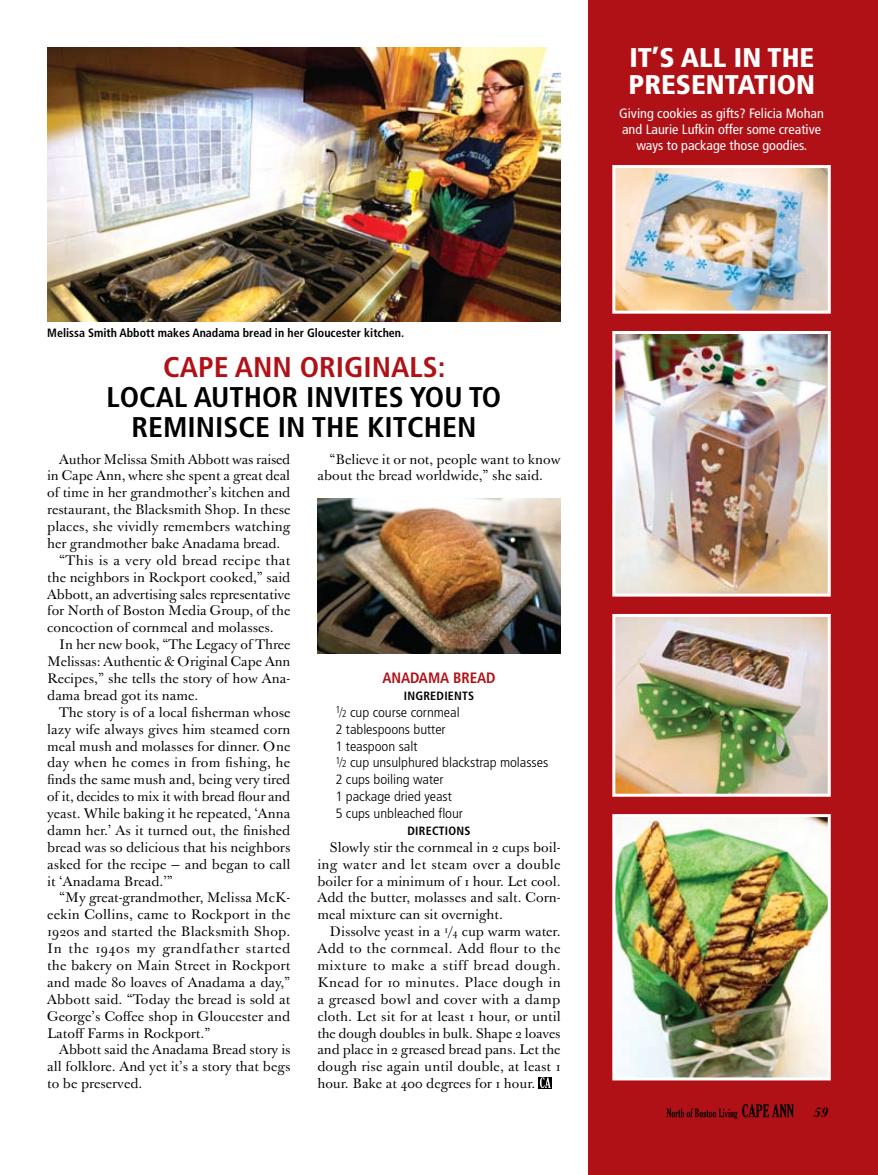
<style>
.page{position:relative;width:878px;height:1175px;background:#fff}
.page>*{position:absolute;margin:0;border:0;box-sizing:border-box;transform-origin:0 0}
.t1{font:700 condensed 28.5px "Frutiger LT Std";color:#000;scale:1.05 1}
.t2{font:700 condensed 28.5px "Frutiger LT Std";color:#b01116;scale:1.05 1}
.t3{font:900 condensed 27px/27px "Frutiger LT Std";color:#fff;scale:1.05 1}
.t4{font:700 condensed 15px "Frutiger LT Std";letter-spacing:-.005em;color:#b01116}
.t5{font:13.5px/16.8px "J Baskerville";color:#000;text-align:justify}
.t6{font:300 condensed 13.5px/16.8px "Frutiger LT Std";letter-spacing:-.005em;color:#000;scale:.75 1}
.t7{font:condensed 13.5px/15.8px "Frutiger LT Std";color:#fff;text-align:center;scale:1.05 1}
.t8{font:13.5px "J Baskerville";letter-spacing:.02em;color:#000}
.t9{font:13.5px "J Baskerville";letter-spacing:.04em;color:#000}
.t10{font:italic 700 13.5px "Bodoni Sev ITC Std";color:#000}
.t11{font:700 condensed 12px "Frutiger LT Std";color:#000}
.s1{font-size:10.2px}
</style>
<div class="page">
<div style="left:539px;top:1077px;width:13px;height:11px;background:#000"></div>
<svg style="left:540px;top:1077px;width:10px;height:11px"></svg>
<img style="left:317px;top:498px;width:243px;height:155px">
<img style="left:47px;top:47px;width:513px;height:274px">
<div style="left:588px;top:0;width:290px;height:1174px;background:#b01116"></div>
<img style="left:616px;top:169px;width:210px;height:141px">
<div style="left:612px;top:165px;width:218px;height:149px;border:3px solid #fff"></div>
<img style="left:616px;top:335px;width:210px;height:257px">
<div style="left:612px;top:331px;width:218px;height:265px;border:3px solid #fff"></div>
<img style="left:616px;top:618px;width:210px;height:174px">
<div style="left:612px;top:614px;width:218px;height:182px;border:3px solid #fff"></div>
<img style="left:616px;top:818px;width:210px;height:258px">
<div style="left:612px;top:814px;width:218px;height:266px;border:3px solid #fff"></div>
<svg style="left:666px;top:1104px;width:127px;height:14px"></svg>
<h2 class="t3" style="left:628px;top:45px;width:179px">IT’S ALL IN THE<br>PRESENTATION</h2>
<p class="t7" style="left:619px;top:106px;width:196px">Giving cookies as gifts? Felicia Mohan and Laurie Lufkin offer some creative ways to package those goodies.</p>
<p class="t11" style="left:47px;top:326px;width:358px">MELISSA SMITH ABBOTT MAKES ANADAMA BREAD IN HER GLOUCESTER KITCHEN.</p>
<h1 class="t2" style="left:163px;top:350px;width:32px">CAPE</h1>
<h1 class="t2" style="left:235px;top:350px;width:202px">ANN ORIGINALS:</h1>
<h1 class="t1" style="left:107px;top:380px;width:47px">LOCAL</h1>
<h1 class="t1" style="left:194px;top:380px;width:294px">AUTHOR INVITES YOU TO</h1>
<h1 class="t1" style="left:131px;top:410px;width:18px">REM</h1>
<h1 class="t1" style="left:187px;top:410px;width:277px">INISCE IN THE KITCHEN</h1>
<p class="t5" style="left:59px;top:451px;width:232px">Author Melissa Smith Abbott was raised</p>
<p class="t5" style="left:47px;top:468px;width:244px">in Cape Ann, where she spent a great deal</p>
<p class="t5" style="left:47px;top:485px;width:245px">of time in her grandmother’s kitchen and</p>
<p class="t5" style="left:47px;top:501px;width:245px">restaurant, the Blacksmith Shop. In these</p>
<p class="t5" style="left:47px;top:518px;width:245px">places, she vividly remembers watching</p>
<p class="t5" style="left:47px;top:535px;width:235px">her grandmother bake Anadama bread.</p>
<p class="t8" style="left:59px;top:552px;width:233px">“This is a very old bread recipe that</p>
<p class="t5" style="left:47px;top:569px;width:245px">the neighbors in Rockport cooked,” said</p>
<p class="t5" style="left:47px;top:586px;width:245px">Abbott, an advertising sales representative</p>
<p class="t5" style="left:47px;top:603px;width:245px">for North of Boston Media Group, of the</p>
<p class="t5" style="left:47px;top:620px;width:228px">concoction of cornmeal and molasses.</p>
<p class="t5" style="left:59px;top:636px;width:233px">In her new book, “The Legacy of Three</p>
<p class="t5" style="left:47px;top:653px;width:245px">Melissas: Authentic &amp; Original Cape Ann</p>
<p class="t5" style="left:47px;top:670px;width:245px">Recipes,” she tells the story of how Ana-</p>
<p class="t5" style="left:47px;top:687px;width:153px">dama bread got its name.</p>
<p class="t5" style="left:59px;top:704px;width:233px">The story is of a local fisherman whose</p>
<p class="t5" style="left:47px;top:721px;width:245px">lazy wife always gives him steamed corn</p>
<p class="t5" style="left:47px;top:738px;width:245px">meal mush and molasses for dinner. One</p>
<p class="t5" style="left:47px;top:755px;width:244px">day when he comes in from fishing, he</p>
<p class="t5" style="left:47px;top:771px;width:245px">finds the same mush and, being very tired</p>
<p class="t5" style="left:47px;top:788px;width:245px">of it, decides to mix it with bread flour and</p>
<p class="t5" style="left:47px;top:805px;width:244px">yeast. While baking it he repeated, ‘Anna</p>
<p class="t5" style="left:47px;top:822px;width:245px">damn her.’ As it turned out, the finished</p>
<p class="t5" style="left:47px;top:839px;width:245px">bread was so delicious that his neighbors</p>
<p class="t5" style="left:47px;top:856px;width:244px">asked for the recipe — and began to call</p>
<p class="t5" style="left:47px;top:873px;width:127px">it ‘Anadama Bread.’”</p>
<p class="t5" style="left:59px;top:890px;width:233px">“My great-grandmother, Melissa McK-</p>
<p class="t5" style="left:47px;top:906px;width:245px">eekin Collins, came to Rockport in the</p>
<p class="t5" style="left:47px;top:923px;width:244px">1920s and started the Blacksmith Shop.</p>
<p class="t9" style="left:47px;top:940px;width:245px">In the 1940s my grandfather started</p>
<p class="t5" style="left:47px;top:957px;width:245px">the bakery on Main Street in Rockport</p>
<p class="t5" style="left:47px;top:974px;width:244px">and made 80 loaves of Anadama a day,”</p>
<p class="t5" style="left:47px;top:991px;width:245px">Abbott said. “Today the bread is sold at</p>
<p class="t5" style="left:47px;top:1008px;width:244px">George’s Coffee shop in Gloucester and</p>
<p class="t5" style="left:47px;top:1025px;width:165px">Latoff Farms in Rockport.”</p>
<p class="t5" style="left:59px;top:1041px;width:233px">Abbott said the Anadama Bread story is</p>
<p class="t5" style="left:47px;top:1058px;width:245px">all folklore. And yet it’s a story that begs</p>
<p class="t5" style="left:47px;top:1075px;width:97px">to be preserved.</p>
<p class="t5" style="left:317px;top:451px;width:245px;text-indent:12px">“Believe it or not, people want to know about the bread worldwide,” she said.</p>
<p class="t4" style="left:382px;top:669px;width:48px">ANADAMA</p>
<p class="t4" style="left:453px;top:669px;width:44px">BREAD</p>
<p class="t11" style="left:404px;top:688px;width:58px">INGREDIENTS</p>
<p class="t6" style="left:335px;top:704px;width:285px"><sup>1</sup>⁄<span class="s1">2</span> cup course cornmeal<br>2 tablespoons butter<br>1 teaspoon salt<br><sup>1</sup>⁄<span class="s1">2</span> cup unsulphured blackstrap molasses<br>2 cups boiling water<br>1 package dried yeast<br>5 cups unbleached flour</p>
<p class="t11" style="left:407px;top:823px;width:39px">DI RECTIONS</p>
<p class="t5" style="left:317px;top:839px;width:245px;text-indent:12px">Slowly stir the cornmeal in 2 cups boil&shy;ing water and let steam over a double boiler for a minimum of 1 hour. Let cool.<br>Add the butter, molasses and salt. Corn&shy;meal mixture can sit overnight.</p>
<p class="t5" style="left:317px;top:923px;width:245px;text-indent:12px">Dissolve yeast in a <sup>1</sup>/<span class="s1">4</span> cup warm water.<br>Add to the cornmeal. Add flour to the mixture to make a stiff bread dough.<br>Knead for 10 minutes. Place dough in a greased bowl and cover with a damp cloth. Let sit for at least 1 hour, or until the dough doubles in bulk. Shape 2 loaves and place in 2 greased bread pans. Let the dough rise again until double, at least 1 hour. Bake at 400 degrees for 1 hour.</p>
<p class="t10" style="left:813px;top:1102px;width:16px">59</p>
</div>
